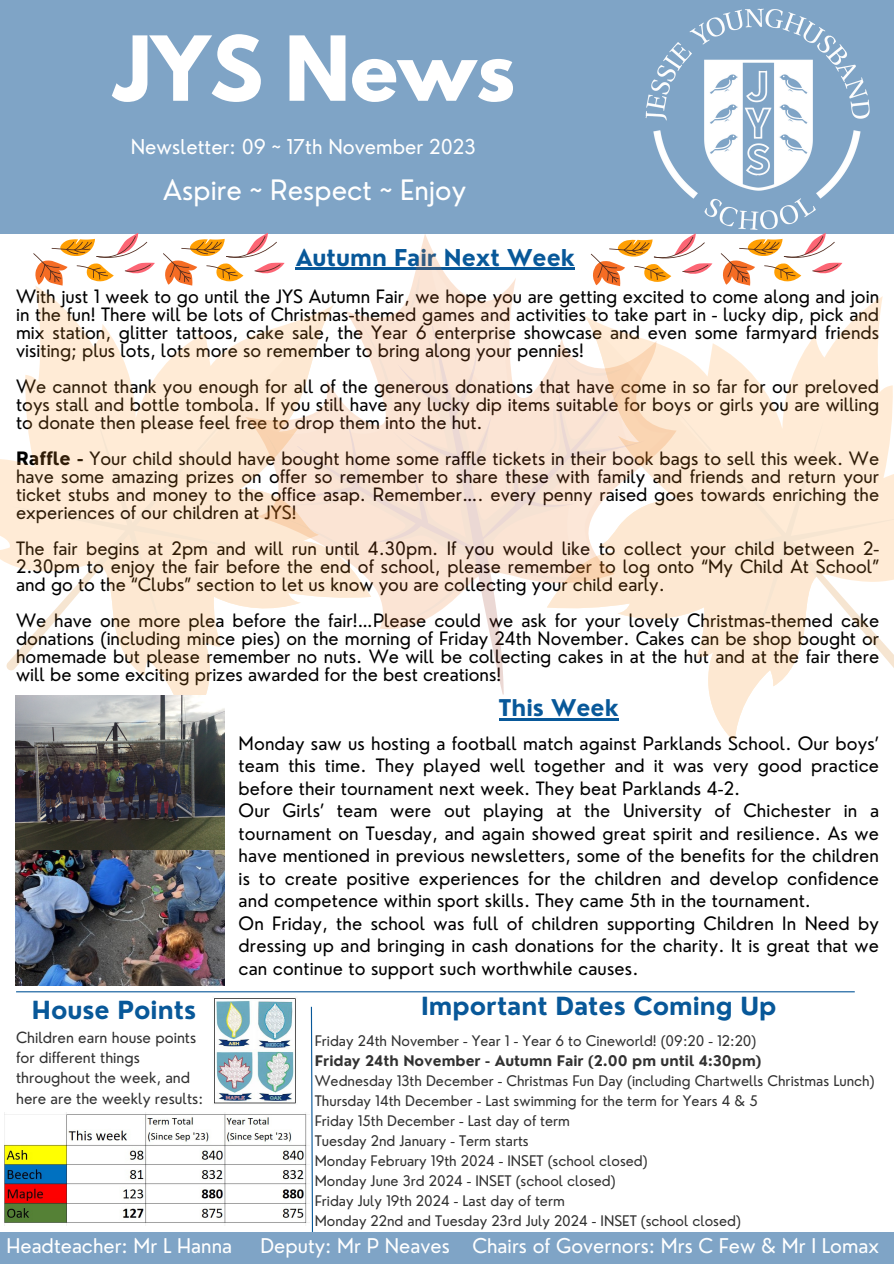
<style>
.page{position:relative;width:894px;height:1264px;background:#fff}
.page>*{position:absolute;margin:0;border:0;box-sizing:border-box;transform-origin:0 0}
.t1{font:700 79.2px "League Spartan";color:#fff}
.t2{font:27.45px "Nourd";color:#fff}
.t3{font:700 24.3px "Nourd";color:#085899}
.t4{font:700 22.65px "Nourd";color:#085899}
.t5{font:700 22.5px "Nourd";color:#085899}
.t6{font:19.95px "Nourd";color:#fff}
.t7{font:19.8px "Nourd";color:#fff}
.t8{font:18px/18px "Nourd";color:#000;text-align:justify}
.t9{font:15px/20.2px "Nourd";color:#323232}
.t10{font:14.25px "Nourd";color:#323232}
.t11{font:700 14.25px "Nourd";color:#323232}
.s1{font-weight:700}
</style>
<div class="page">
<div style="left:0;top:0;width:893px;height:233px;background:#7fa4c6"></div>
<svg style="left:310px;top:1006px;width:3px;height:226px"></svg>
<img style="left:214px;top:998px;width:82px;height:106px">
<img style="left:645px;top:8px;width:248px;height:226px">
<hr style="left:16px;top:991px;width:838px;height:1px;background:#085899">
<div style="left:0;top:1232px;width:893px;height:31px;background:#7fa4c6"></div>
<svg style="left:33px;top:233px;width:122px;height:52px"></svg>
<svg style="left:720px;top:233px;width:122px;height:52px"></svg>
<svg style="left:163px;top:233px;width:549px;height:461px"></svg>
<svg style="left:0;top:285px;width:371px;height:386px"></svg>
<svg style="left:97px;top:304px;width:274px;height:427px"></svg>
<svg style="left:7px;top:380px;width:251px;height:290px;fill:#ffebd6"></svg>
<hr style="left:499px;top:718px;width:119px;height:2px;background:#085899">
<svg style="left:546px;top:296px;width:347px;height:95px"></svg>
<svg style="left:546px;top:315px;width:275px;height:426px"></svg>
<svg style="left:659px;top:391px;width:234px;height:290px;fill:#ffebd6"></svg>
<img style="left:4px;top:1112px;width:305px;height:113px">
<img style="left:15px;top:695px;width:209px;height:155px">
<img style="left:15px;top:850px;width:209px;height:135px">
<p class="t1" style="left:114px;top:29px;width:402px">JYS News</p>
<p class="t6" style="left:131px;top:134px;width:346px">Newsletter: 09 ~ 17th November 2023</p>
<p class="t2" style="left:163px;top:172px;width:304px">Aspire ~ Respect ~ Enjoy</p>
<p class="t4" style="left:295px;top:243px;width:281px">Autumn Fair Next Week</p>
<p class="t8" style="left:16px;top:287px;width:864px">With just 1 week to go until the JYS Autumn Fair, we hope you are getting excited to come along and join in the fun! There will be lots of Christmas-themed games and activities to take part in - lucky dip, pick and mix station, glitter tattoos, cake sale, the Year 6 enterprise showcase and even some farmyard friends visiting; plus lots, lots more so remember to bring along your pennies!</p>
<p class="t8" style="left:16px;top:377px;width:864px">We cannot thank you enough for all of the generous donations that have come in so far for our preloved toys stall and bottle tombola. If you still have any lucky dip items suitable for boys or girls you are willing to donate then please feel free to drop them into the hut.</p>
<p class="t8" style="left:16px;top:449px;width:864px"><span class="s1">Raffle -</span> Your child should have bought home some raffle tickets in their book bags to sell this week. We have some amazing prizes on offer so remember to share these with family and friends and return your ticket stubs and money to the office asap. Remember…. every penny raised goes towards enriching the experiences of our children at JYS!</p>
<p class="t8" style="left:16px;top:539px;width:864px">The fair begins at 2pm and will run until 4.30pm. If you would like to collect your child between 2- 2.30pm to enjoy the fair before the end of school, please remember to log onto “My Child At School” and go to the “Clubs” section to let us know you are collecting your child early.</p>
<p class="t8" style="left:16px;top:611px;width:864px">We have one more plea before the fair!…Please could we ask for your lovely Christmas-themed cake donations (including mince pies) on the morning of Friday 24th November. Cakes can be shop bought or homemade but please remember no nuts. We will be collecting cakes in at the hut and at the fair there will be some exciting prizes awarded for the best creations!</p>
<p class="t5" style="left:499px;top:693px;width:121px">This Week</p>
<p class="t8" style="left:238px;top:731px;width:641px;line-height:22.5px">Monday saw us hosting a football match against Parklands School. Our boys’ team this time. They played well together and it was very good practice before their tournament next week. They beat Parklands 4-2.</p>
<p class="t8" style="left:238px;top:799px;width:641px;line-height:22.5px">Our Girls’ team were out playing at the University of Chichester in a tournament on Tuesday, and again showed great spirit and resilience. As we have mentioned in previous newsletters, some of the benefits for the children is to create positive experiences for the children and develop confidence and competence within sport skills. They came 5th in the tournament.</p>
<p class="t8" style="left:238px;top:911px;width:641px;line-height:22.5px">On Friday, the school was full of children supporting Children In Need by dressing up and bringing in cash donations for the charity. It is great that we can continue to support such worthwhile causes.</p>
<p class="t3" style="left:32px;top:994px;width:166px">House Points</p>
<p class="t3" style="left:421px;top:990px;width:356px">Important Dates Coming Up</p>
<p class="t9" style="left:16px;top:1027px;width:188px">Children earn house points for different things throughout the week, and here are the weekly results:</p>
<p class="t10" style="left:314px;top:1031px;width:443px">Friday 24th November - Year 1 - Year 6 to Cineworld! (09:20 - 12:20)</p>
<p class="t11" style="left:314px;top:1051px;width:448px">Friday 24th November - Autumn Fair (2.00 pm until 4:30pm)</p>
<p class="t10" style="left:314px;top:1071px;width:561px">Wednesday 13th December - Christmas Fun Day (including Chartwells Christmas Lunch)</p>
<p class="t10" style="left:314px;top:1091px;width:444px">Thursday 14th December - Last swimming for the term for Years 4 &amp; 5</p>
<p class="t10" style="left:314px;top:1111px;width:257px">Friday 15th December - Last day of term</p>
<p class="t10" style="left:314px;top:1131px;width:215px">Tuesday 2nd January - Term starts</p>
<p class="t10" style="left:314px;top:1151px;width:334px">Monday February 19th 2024 - INSET (school closed)</p>
<p class="t10" style="left:314px;top:1171px;width:302px">Monday June 3rd 2024 - INSET (school closed)</p>
<p class="t10" style="left:314px;top:1191px;width:251px">Friday July 19th 2024 - Last day of term</p>
<p class="t10" style="left:314px;top:1211px;width:427px">Monday 22nd and Tuesday 23rd July 2024 - INSET (school closed)</p>
<p class="t7" style="left:6px;top:1233px;width:227px">Headteacher: Mr L Hanna</p>
<p class="t7" style="left:260px;top:1233px;width:620px">Deputy: Mr P Neaves Chairs of Governors: Mrs C Few &amp; Mr I Lomax</p>
</div>
